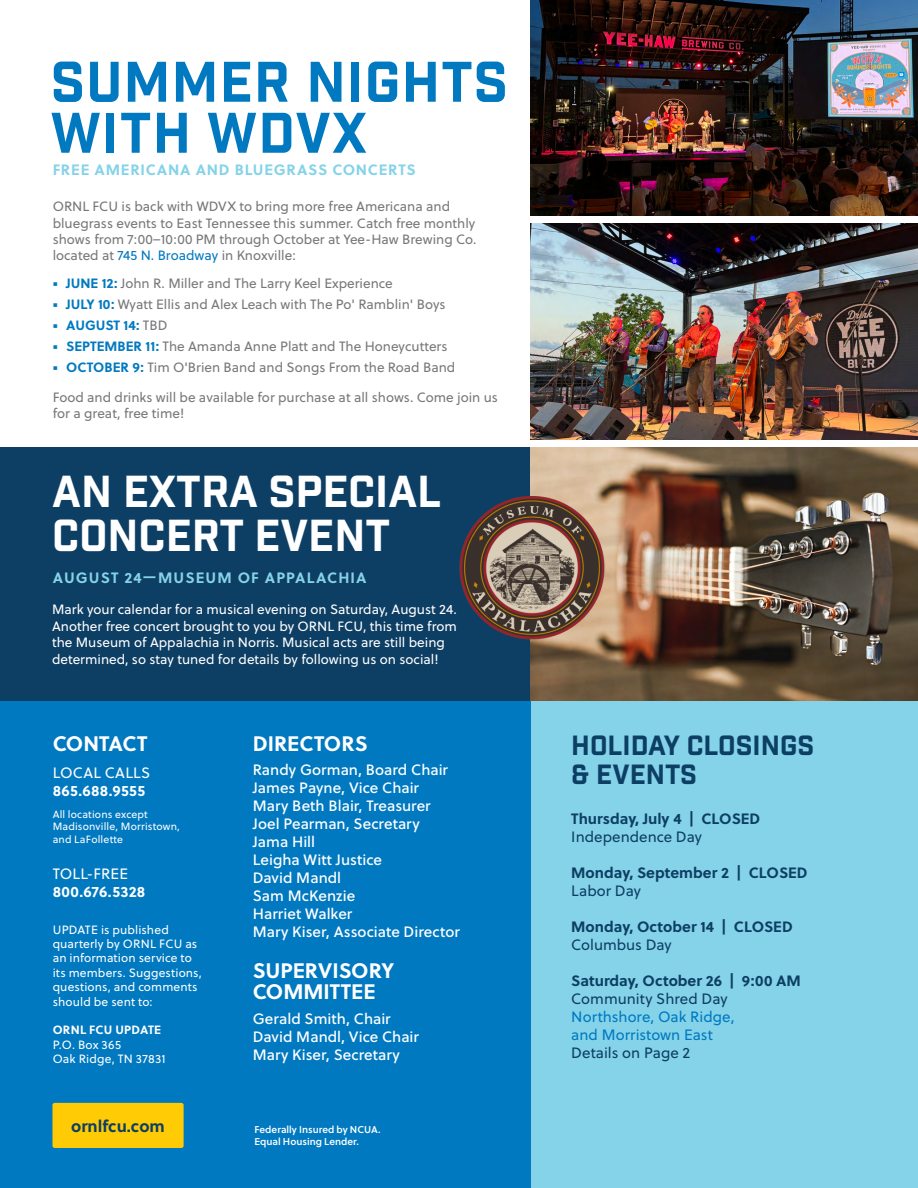
<style>
.page{position:relative;width:918px;height:1188px;background:#fff}
.page>*{position:absolute;margin:0;border:0;box-sizing:border-box;transform-origin:0 0}
.t1{font:55.5px/51px "Industry Inc Base";letter-spacing:.02em;color:#0079c1}
.t2{font:43.5px/43.5px "Industry Inc Base";color:#fff}
.t3{font:27px/28.5px "Industry Inc Base";color:#0d3e64}
.t4{font:700 21px/21px "Soleil";color:#fff}
.t5{font:700 16.5px "Soleil";color:#0d3e64}
.t6{font:15px/18px "Soleil Bk";color:#fff}
.t7{font:700 15px "Soleil";color:#0d3e64}
.t8{font:15px "Soleil";color:#0d3e64}
.t9{font:15px/18px "Soleil";color:#0079c1}
.t10{font:700 15px "Soleil";letter-spacing:.055em;color:#85d3e8}
.t11{font:700 15px "Soleil";letter-spacing:.075em;color:#85d3e8}
.t12{font:700 15px "Soleil";letter-spacing:.02em;color:#fff}
.t13{font:15px "Soleil";letter-spacing:.015em;color:#fff}
.t14{font:13.5px/16.2px "Soleil";color:#77787b}
.t15{font:13.5px/16.5px "Soleil";color:#fff}
.t16{font:12px/14.4px "Soleil";letter-spacing:.01em;color:#fff}
.t17{font:700 12px "Soleil";letter-spacing:.02em;color:#fff}
.t18{font:10.5px/12.6px "Soleil";letter-spacing:.015em;color:#fff}
.t19{font:9.9px/11.9px "Soleil Sb";color:#fff}
.s1{color:#0079c1}
.s2{font-weight:700;color:#0079c1}
</style>
<div class="page">
<div style="left:530px;top:701px;width:388px;height:487px;background:#85d3e8"></div>
<div style="left:0;top:701px;width:530px;height:487px;background:#0079c1"></div>
<div style="left:52px;top:1103px;width:132px;height:45px;background:#ffcb05;border-radius:2px"></div>
<div style="left:0;top:447px;width:918px;height:254px;background:#0d3e64"></div>
<img style="left:530px;top:0;width:388px;height:215px">
<img style="left:530px;top:224px;width:388px;height:215px">
<img style="left:530px;top:447px;width:388px;height:254px">
<img style="left:460px;top:496px;width:144px;height:147px">
<h1 class="t1" style="left:50px;top:59px;width:459px">SUMMER NIGHTS<br>WITH WDVX</h1>
<p class="t10" style="left:53px;top:158px;width:364px">FREE AMERICANA AND BLUEGRASS CONCERTS</p>
<p class="t14" style="left:53px;top:198px;width:425px">ORNL FCU is back with WDVX to bring more free Americana and bluegrass events to East Tennessee this summer. Catch free monthly shows from 7:00–10:00 PM through October at Yee-Haw Brewing Co. located at <span class="s1">745 N. Broadway</span> in Knoxville:</p>
<p class="t14" style="left:66px;top:272px;width:391px;line-height:21px"><span class="s2">JUNE 12:</span> John R. Miller and The Larry Keel Experience<br><span class="s2">JULY 10:</span> Wyatt Ellis and Alex Leach with The Po' Ramblin' Boys <span class="s2">AUGUST 14:</span> TBD<br><span class="s2">SEPTEMBER 11:</span> The Amanda Anne Platt and The Honeycutters <span class="s2">OCTOBER 9:</span> Tim O'Brien Band and Songs From the Road Band</p>
<p class="t14" style="left:53px;top:388px;width:447px">Food and drinks will be available for purchase at all shows. Come join us for a great, free time!</p>
<h2 class="t2" style="left:52px;top:472px;width:391px">AN EXTRA SPECIAL<br>CONCERT EVENT</h2>
<p class="t11" style="left:53px;top:566px;width:315px">AUGUST 24—MUSEUM OF APPALACHIA</p>
<p class="t15" style="left:52px;top:601px;width:406px">Mark your calendar for a musical evening on Saturday, August 24.<br>Another free concert brought to you by ORNL FCU, this time from the Museum of Appalachia in Norris. Musical acts are still being determined, so stay tuned for details by following us on social!</p>
<h3 class="t4" style="left:53px;top:732px;width:96px">CONTACT</h3>
<p class="t13" style="left:53px;top:762px;width:99px">LOCAL CALLS</p>
<p class="t12" style="left:53px;top:779px;width:94px">865.688.9555</p>
<p class="t18" style="left:53px;top:807px;width:129px">All locations except<br>Madisonville, Morristown, and LaFollette</p>
<p class="t13" style="left:53px;top:863px;width:77px">TOLL-FREE</p>
<p class="t12" style="left:53px;top:880px;width:94px">800.676.5328</p>
<p class="t16" style="left:53px;top:922px;width:151px">UPDATE is published quarterly by ORNL FCU as an information service to its members. Suggestions, questions, and comments should be sent to:</p>
<p class="t17" style="left:53px;top:1021px;width:110px">ORNL FCU UPDATE</p>
<p class="t16" style="left:53px;top:1037px;width:114px">P.O. Box 365<br>Oak Ridge, TN 37831</p>
<p class="t5" style="left:71px;top:1113px;width:95px">ornlfcu.com</p>
<h3 class="t4" style="left:253px;top:732px;width:116px">DIRECTORS</h3>
<h3 class="t3" style="left:571px;top:733px;width:244px">HOLIDAY CLOSINGS &amp; EVENTS</h3>
<p class="t6" style="left:253px;top:760px;width:209px">Randy Gorman, Board Chair<br>James Payne, Vice Chair<br>Mary Beth Blair, Treasurer<br>Joel Pearman, Secretary<br>Jama Hill<br>Leigha Witt Justice<br>David Mandl<br>Sam McKenzie<br>Harriet Walker<br>Mary Kiser, Associate Director</p>
<p class="t7" style="left:571px;top:807px;width:190px">Thursday, July 4 | CLOSED</p>
<p class="t8" style="left:571px;top:826px;width:132px">Independence Day</p>
<p class="t7" style="left:571px;top:861px;width:238px">Monday, September 2 | CLOSED</p>
<p class="t8" style="left:571px;top:880px;width:71px">Labor Day</p>
<p class="t7" style="left:571px;top:915px;width:223px">Monday, October 14 | CLOSED</p>
<p class="t8" style="left:571px;top:934px;width:102px">Columbus Day</p>
<p class="t7" style="left:571px;top:969px;width:231px">Saturday, October 26 | 9:00 AM</p>
<p class="t8" style="left:571px;top:988px;width:158px">Community Shred Day</p>
<p class="t9" style="left:571px;top:1007px;width:165px">Northshore, Oak Ridge, and Morristown East</p>
<p class="t8" style="left:571px;top:1042px;width:120px">Details on Page 2</p>
<h3 class="t4" style="left:253px;top:959px;width:143px">SUPERVISORY<br>COMMITTEE</h3>
<p class="t6" style="left:253px;top:1009px;width:168px">Gerald Smith, Chair<br>David Mandl, Vice Chair<br>Mary Kiser, Secretary</p>
<p class="t19" style="left:254px;top:1123px;width:128px">Federally Insured by NCUA.<br>Equal Housing Lender.</p>
</div>
